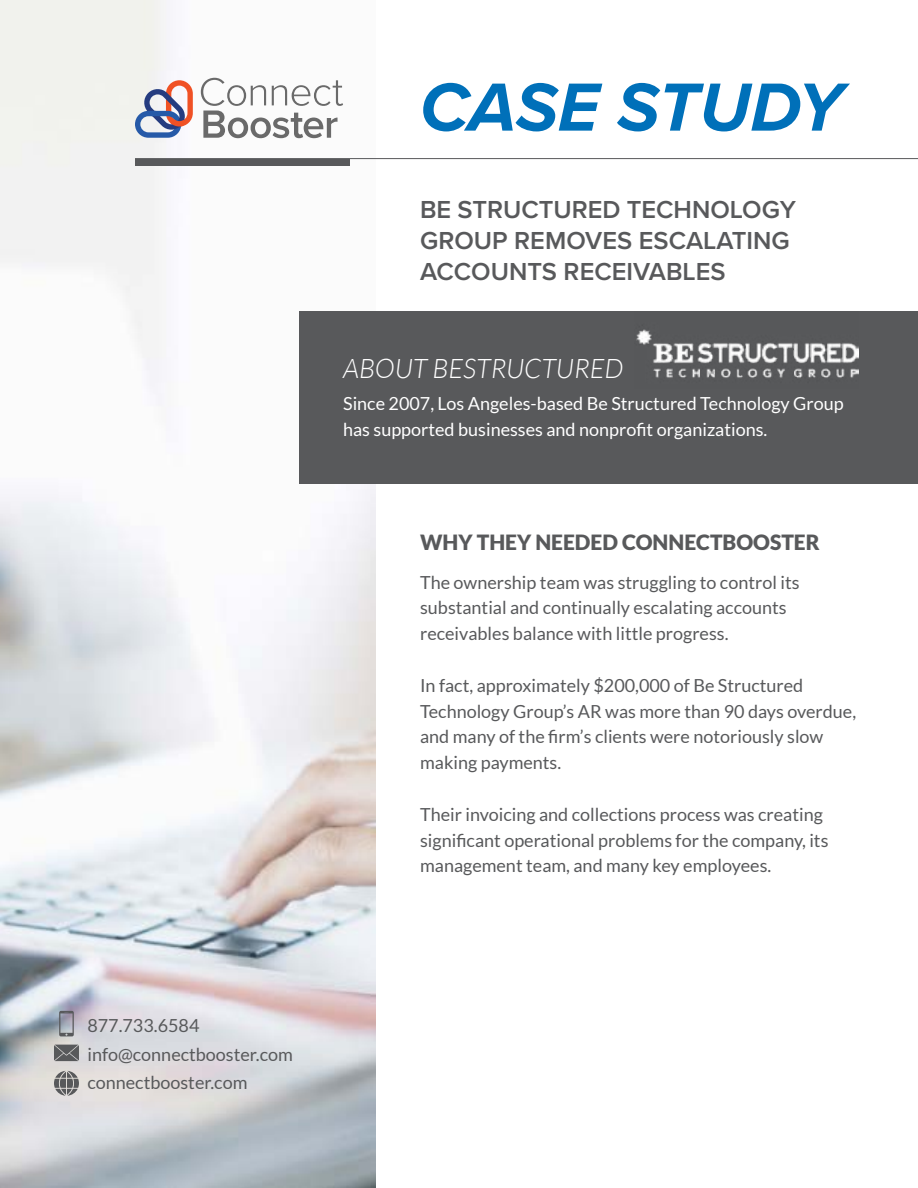
<style>
.page{position:relative;width:918px;height:1188px;background:#fff}
.page>*{position:absolute;margin:0;border:0;box-sizing:border-box;transform-origin:0 0}
.t1{font:italic 700 70.5px "Proxima Nova";letter-spacing:-.005em;color:#0070b9}
.t2{font:italic 300 27px "Lato";color:#fff}
.t3{font:600 25.5px/30.6px "Proxima Nova";color:#58595b}
.t4{font:900 21px "Lato";color:#58595b}
.t5{font:18px/25.5px "Lato";color:#58595b}
.t6{font:18px/25.5px "Lato";color:#fff}
</style>
<div class="page">
<img style="left:0;top:0;width:376px;height:1188px">
<svg style="left:135px;top:80px;width:58px;height:58px"></svg>
<svg style="left:201px;top:78px;width:142px;height:60px"></svg>
<hr style="left:135px;top:158px;width:783px;height:1px;background:#58595b">
<div style="left:135px;top:159px;width:215px;height:7px;background:#58595b"></div>
<div style="left:299px;top:311px;width:619px;height:173px;background:#58595b"></div>
<img style="left:636px;top:329px;width:223px;height:49px">
<svg style="left:54px;top:1045px;width:25px;height:16px"></svg>
<svg style="left:54px;top:1071px;width:25px;height:25px"></svg>
<svg style="left:59px;top:1011px;width:15px;height:25px"></svg>
<h1 class="t1" style="left:420px;top:65px;width:425px">CASE STUDY</h1>
<h3 class="t3" style="left:420px;top:194px;width:377px">BE STRUCTURED TECHNOLOGY<br>GROUP REMOVES ESCALATING<br>ACCOUNTS RECEIVABLES</h3>
<h2 class="t2" style="left:343px;top:354px;width:282px">ABOUT BESTRUCTURED</h2>
<p class="t6" style="left:343px;top:391px;width:502px">Since 2007, Los Angeles-based Be Structured Technology Group has supported businesses and nonprofit organizations.</p>
<p class="t4" style="left:420px;top:530px;width:401px">WHY THEY NEEDED CONNECTBOOSTER</p>
<p class="t5" style="left:420px;top:570px;width:381px">The ownership team was struggling to control its substantial and continually escalating accounts receivables balance with little progress.</p>
<p class="t5" style="left:420px;top:673px;width:438px">In fact, approximately $200,000 of Be Structured Technology Group’s AR was more than 90 days overdue, and many of the firm’s clients were notoriously slow making payments.</p>
<p class="t5" style="left:420px;top:802px;width:410px">Their invoicing and collections process was creating significant operational problems for the company, its management team, and many key employees.</p>
<p class="t5" style="left:87px;top:1011px;width:207px;line-height:28.5px">877.733.6584 info@connectbooster.com connectbooster.com</p>
</div>
